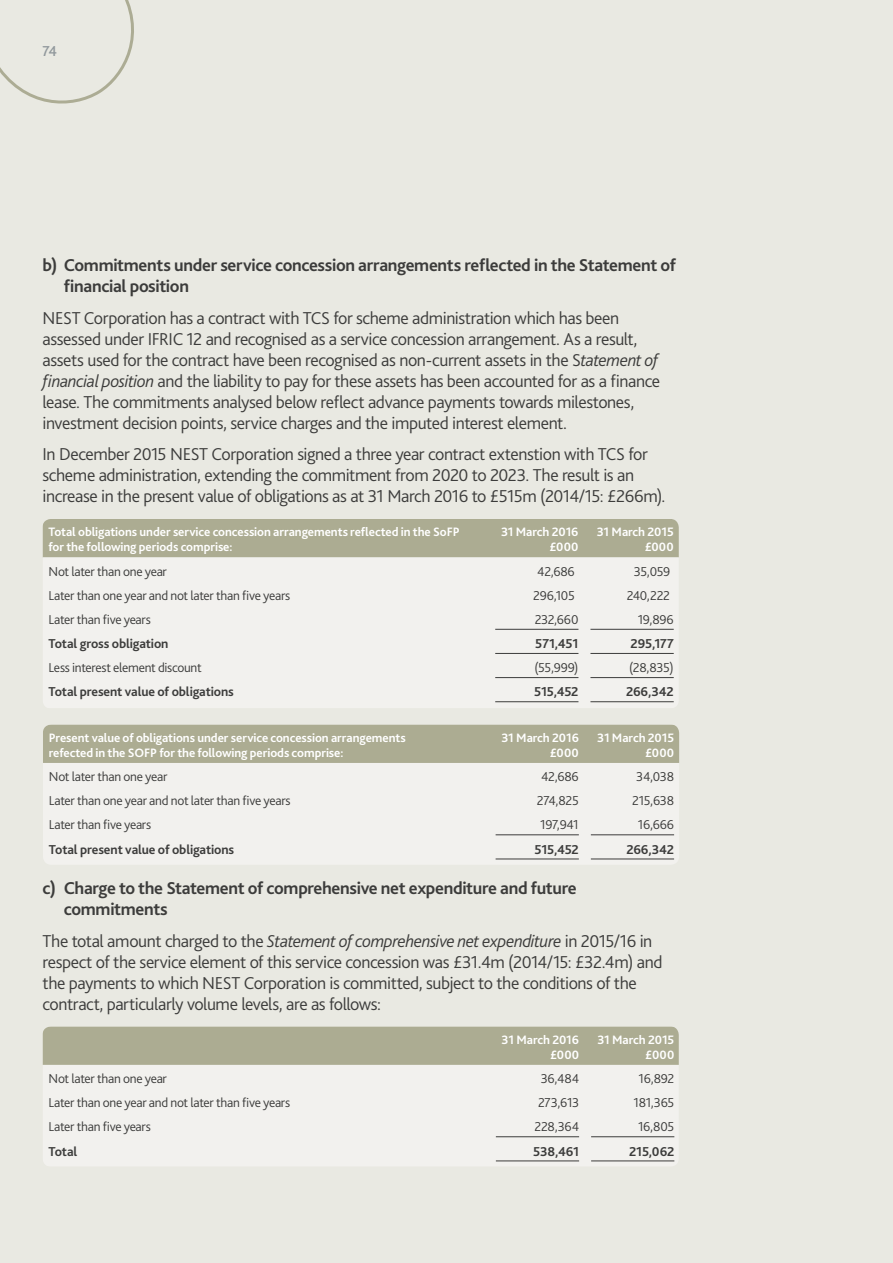
<style>
.page{position:relative;width:893px;height:1263px;background:#e9e9e2}
.page>*{position:absolute;margin:0;border:0;box-sizing:border-box;transform-origin:0 0}
.Body_copy{font:18px/21px "Bliss 2 Light 3";letter-spacing:-.025em;color:#3c3c3b}
.Numbered_List{font:18px/21px "Bliss 2 Bold 4";letter-spacing:-.02em;color:#3c3c3b}
.t1{font:15px "Bliss 2 Medium 2";color:#91989c}
.t2{font:13.5px "Bliss 2 Light 3";letter-spacing:-.025em;color:#3c3c3b}
.t3{font:13.5px "Bliss 2 Bold 4";letter-spacing:-.01em;color:#3c3c3b}
.t4{font:12.75px/15px "Bliss 2 Bold 4";letter-spacing:-.005em;color:#fff;text-align:right}
.s1{font-family:"Bliss 2";font-weight:300;font-style:italic}
</style>
<div class="page">
<svg style="left:0;top:0;width:134px;height:104px"></svg>
<div style="left:43px;top:519px;width:636px;height:38px;background:#acac92"></div>
<div style="left:43px;top:558px;width:635px;height:150px;background:#f2f1ee"></div>
<hr style="left:495px;top:629px;width:83px;height:1px;background:#3c3c3b">
<hr style="left:590px;top:629px;width:84px;height:1px;background:#3c3c3b">
<hr style="left:495px;top:653px;width:83px;height:1px;background:#3c3c3b">
<hr style="left:590px;top:653px;width:84px;height:1px;background:#3c3c3b">
<hr style="left:495px;top:677px;width:83px;height:1px;background:#3c3c3b">
<hr style="left:590px;top:677px;width:84px;height:1px;background:#3c3c3b">
<hr style="left:495px;top:701px;width:83px;height:1px;background:#3c3c3b">
<hr style="left:590px;top:701px;width:84px;height:1px;background:#3c3c3b">
<div style="left:43px;top:724px;width:636px;height:39px;background:#acac92"></div>
<div style="left:43px;top:763px;width:636px;height:101px;background:#f2f1ee"></div>
<hr style="left:496px;top:834px;width:83px;height:1px;background:#3c3c3b">
<hr style="left:591px;top:834px;width:83px;height:1px;background:#3c3c3b">
<hr style="left:496px;top:859px;width:83px;height:1px;background:#3c3c3b">
<hr style="left:591px;top:859px;width:83px;height:1px;background:#3c3c3b">
<div style="left:43px;top:1026px;width:636px;height:39px;background:#acac92"></div>
<div style="left:43px;top:1065px;width:635px;height:101px;background:#f2f1ee"></div>
<hr style="left:496px;top:1136px;width:83px;height:1px;background:#3c3c3b">
<hr style="left:591px;top:1136px;width:83px;height:1px;background:#3c3c3b">
<hr style="left:496px;top:1160px;width:83px;height:1px;background:#3c3c3b">
<hr style="left:591px;top:1160px;width:83px;height:1px;background:#3c3c3b">
<p class="t1" style="left:43px;top:42px;width:16px">74</p>
<p class="Numbered_List" style="left:64px;top:254px;width:614px;text-indent:-21px">b) Commitments under service concession arrangements reflected in the Statement of financial position</p>
<p class="Body_copy" style="left:43px;top:307px;width:619px">NEST Corporation has a contract with TCS for scheme administration which has been assessed under IFRIC 12 and recognised as a service concession arrangement. As a result, assets used for the contract have been recognised as non-current assets in the S<span class="s1">tatement of financial position</span> and the liability to pay for these assets has been accounted for as a finance lease. The commitments analysed below reflect advance payments towards milestones, investment decision points, service charges and the imputed interest element.</p>
<p class="Body_copy" style="left:43px;top:443px;width:624px">In December 2015 NEST Corporation signed a three year contract extenstion with TCS for scheme administration, extending the commitment from 2020 to 2023. The result is an increase in the present value of obligations as at 31 March 2016 to £515m (2014/15: £266m).</p>
<p class="t4" style="left:49px;top:524px;width:413px;text-align:left">Total obligations under service concession arrangements reflected in the SoFP for the following periods comprise:</p>
<p class="t4" style="left:501px;top:524px;width:79px">31 March 2016 £000</p>
<p class="t4" style="left:597px;top:524px;width:78px">31 March 2015 £000</p>
<p class="t2" style="left:49px;top:563px;width:120px">Not later than one year</p>
<p class="t2" style="left:537px;top:563px;width:39px">42,686</p>
<p class="t2" style="left:634px;top:563px;width:38px">35,059</p>
<p class="t2" style="left:49px;top:587px;width:243px">Later than one year and not later than five years</p>
<p class="t2" style="left:533px;top:587px;width:43px">296,105</p>
<p class="t2" style="left:627px;top:587px;width:45px">240,222</p>
<p class="t2" style="left:49px;top:611px;width:104px">Later than five years</p>
<p class="t2" style="left:535px;top:611px;width:45px">232,660</p>
<p class="t2" style="left:638px;top:611px;width:38px">19,896</p>
<p class="t3" style="left:49px;top:635px;width:121px">Total gross obligation</p>
<p class="t3" style="left:535px;top:635px;width:45px">571,451</p>
<p class="t3" style="left:631px;top:635px;width:45px">295,177</p>
<p class="t2" style="left:49px;top:659px;width:155px">Less interest element discount</p>
<p class="t2" style="left:535px;top:659px;width:45px">(55,999)</p>
<p class="t2" style="left:629px;top:659px;width:46px">(28,835)</p>
<p class="t3" style="left:49px;top:683px;width:187px">Total present value of obligations</p>
<p class="t3" style="left:534px;top:683px;width:46px">515,452</p>
<p class="t3" style="left:626px;top:683px;width:49px">266,342</p>
<p class="t4" style="left:49px;top:730px;width:358px;text-align:left">Present value of obligations under service concession arrangements refected in the SOFP for the following periods comprise:</p>
<p class="t4" style="left:501px;top:730px;width:79px">31 March 2016 £000</p>
<p class="t4" style="left:597px;top:730px;width:78px">31 March 2015 £000</p>
<p class="t2" style="left:49px;top:768px;width:120px">Not later than one year</p>
<p class="t2" style="left:541px;top:768px;width:39px">42,686</p>
<p class="t2" style="left:636px;top:768px;width:39px">34,038</p>
<p class="t2" style="left:49px;top:792px;width:243px">Later than one year and not later than five years</p>
<p class="t2" style="left:537px;top:792px;width:43px">274,825</p>
<p class="t2" style="left:632px;top:792px;width:43px">215,638</p>
<p class="t2" style="left:49px;top:816px;width:104px">Later than five years</p>
<p class="t2" style="left:540px;top:816px;width:40px">197,941</p>
<p class="t2" style="left:638px;top:816px;width:38px">16,666</p>
<p class="t3" style="left:49px;top:841px;width:187px">Total present value of obligations</p>
<p class="t3" style="left:534px;top:841px;width:46px">515,452</p>
<p class="t3" style="left:626px;top:841px;width:49px">266,342</p>
<p class="Numbered_List" style="left:64px;top:877px;width:514px;text-indent:-21px">c) Charge to the Statement of comprehensive net expenditure and future commitments</p>
<p class="Body_copy" style="left:43px;top:930px;width:622px">The total amount charged to the <span class="s1">Statement of comprehensive net expenditure</span> in 2015/16 in respect of the service element of this service concession was £31.4m (2014/15: £32.4m) and the payments to which NEST Corporation is committed, subject to the conditions of the contract, particularly volume levels, are as follows:</p>
<p class="t4" style="left:502px;top:1032px;width:79px">31 March 2016 £000</p>
<p class="t4" style="left:597px;top:1032px;width:78px">31 March 2015 £000</p>
<p class="t2" style="left:49px;top:1070px;width:120px">Not later than one year</p>
<p class="t2" style="left:541px;top:1070px;width:40px">36,484</p>
<p class="t2" style="left:639px;top:1070px;width:37px">16,892</p>
<p class="t2" style="left:49px;top:1094px;width:243px">Later than one year and not later than five years</p>
<p class="t2" style="left:538px;top:1094px;width:42px">273,613</p>
<p class="t2" style="left:634px;top:1094px;width:42px">181,365</p>
<p class="t2" style="left:49px;top:1118px;width:104px">Later than five years</p>
<p class="t2" style="left:535px;top:1118px;width:46px">228,364</p>
<p class="t2" style="left:638px;top:1118px;width:38px">16,805</p>
<p class="t3" style="left:49px;top:1143px;width:30px">Total</p>
<p class="t3" style="left:533px;top:1143px;width:47px">538,461</p>
<p class="t3" style="left:629px;top:1143px;width:47px">215,062</p>
</div>
